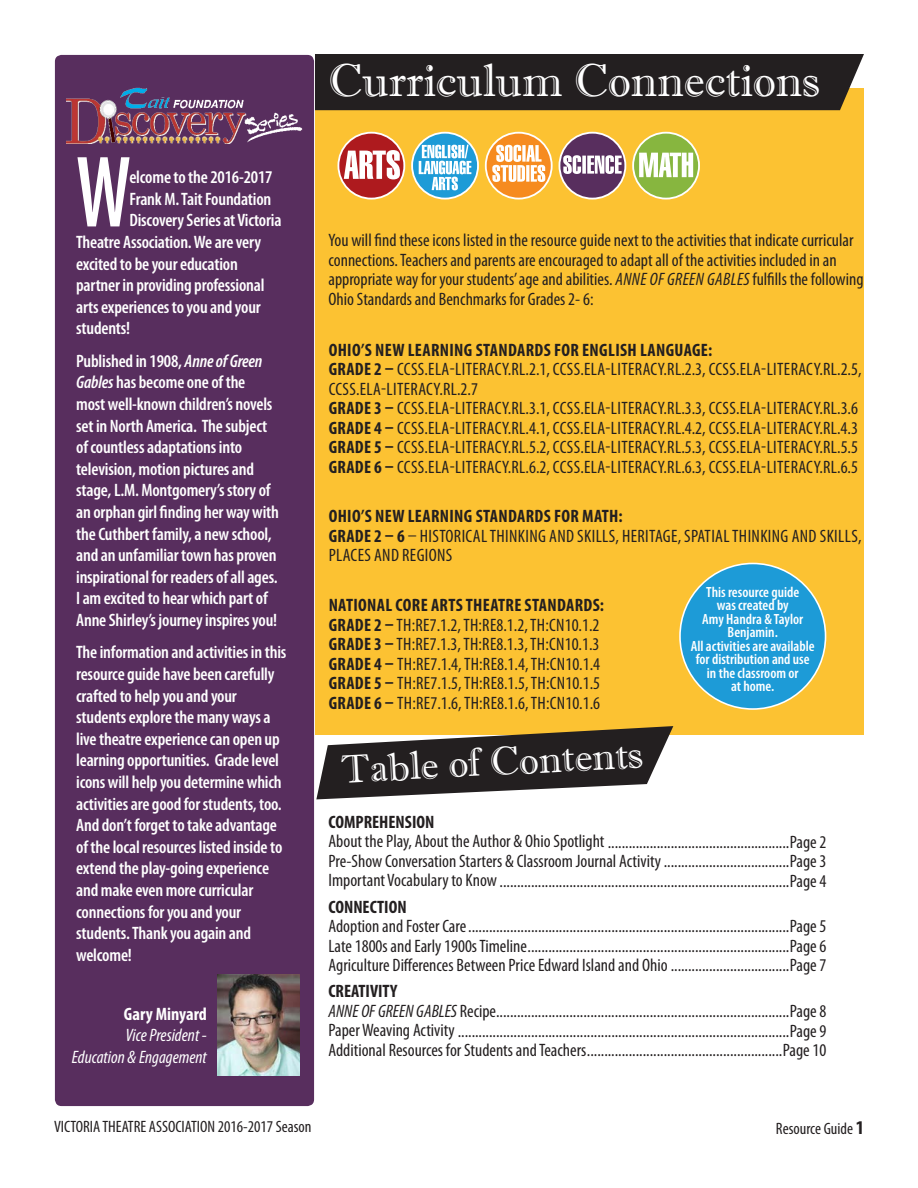
<style>
.page{position:relative;width:918px;height:1188px;background:#fff}
.page>*{position:absolute;margin:0;border:0;box-sizing:border-box;transform-origin:0 0}
.t1{font:600 condensed 102.6px "Myriad Pro";color:#fff;scale:.8 1}
.t2{font:46.2px "Imprint MT Shadow";color:#fff}
.t3{font:39.9px "Imprint MT Shadow";color:#fff}
.t4{font:condensed 18px/19.5px "Myriad Pro";color:#231f20}
.t5{font:600 condensed 18px/21.6px "Myriad Pro";letter-spacing:-.01em;color:#fff}
.t6{font:condensed 18px/19.5px "Myriad Pro";letter-spacing:.02em;color:#231f20}
.t7{font:700 condensed 18px "Myriad Pro";letter-spacing:.02em;color:#231f20}
.t8{font:italic condensed 18px/21.6px "Myriad Pro";color:#fff;text-align:right}
.t9{font:700 condensed 18px "Myriad Pro";color:#231f20}
.t10{font:condensed 16.5px "Myriad Pro";color:#231f20}
.t11{font:600 condensed 14.85px/13.5px "Myriad Pro";color:#fff;text-align:center}
.s1{font-style:italic}
.s2{font-weight:700;font-style:normal}
.s3{font-weight:700}
.s4{font-weight:700;font-size:19.5px}
</style>
<div class="page">
<div style="left:54px;top:54px;width:261px;height:1053px;background:#582e5e;border-radius:8px"></div>
<div style="left:53px;top:53px;width:263px;height:1055px;border:2px solid #fff;border-radius:8px"></div>
<img style="left:218px;top:974px;width:82px;height:101px">
<img style="left:67px;top:88px;width:236px;height:56px">
<div style="left:315px;top:88px;width:549px;height:647px;background:#fcc232"></div>
<div style="left:315px;top:54px;width:549px;height:56px;background:#231f20"></div>
<svg style="left:486px;top:133px;width:66px;height:66px"></svg>
<div style="left:485px;top:132px;width:68px;height:68px;border:2px solid #fff;border-radius:50%"></div>
<svg style="left:492px;top:145px;width:53px;height:37px;background:#fbcea0"></svg>
<div style="left:559px;top:133px;width:66px;height:66px;background:#582e5e;border-radius:50%"></div>
<div style="left:559px;top:132px;width:67px;height:68px;border:2px solid #fff;border-radius:50%"></div>
<svg style="left:563px;top:155px;width:59px;height:19px"></svg>
<svg style="left:633px;top:133px;width:66px;height:66px;background:#90bb4e"></svg>
<div style="left:632px;top:132px;width:68px;height:68px;border:2px solid #fff;border-radius:50%"></div>
<svg style="left:639px;top:153px;width:54px;height:24px"></svg>
<svg style="left:412px;top:133px;width:66px;height:66px"></svg>
<div style="left:411px;top:132px;width:68px;height:68px;border:2px solid #fff;border-radius:50%"></div>
<svg style="left:419px;top:145px;width:52px;height:45px;background:#8dccea"></svg>
<div style="left:338px;top:133px;width:66px;height:66px;background:#ae1a1e;border-radius:50%"></div>
<div style="left:337px;top:132px;width:68px;height:68px;border:2px solid #fff;border-radius:50%"></div>
<svg style="left:344px;top:150px;width:56px;height:29px"></svg>
<svg style="left:316px;top:726px;width:357px;height:73px"></svg>
<div style="left:680px;top:563px;width:146px;height:146px;background:#1d9bd7;border-radius:50%"></div>
<p class="t1" style="left:76px;top:129px;width:70px">W</p>
<p class="t5" style="left:129px;top:166px;width:145px">elcome to the 2016-2017</p>
<p class="t5" style="left:129px;top:188px;width:144px">Frank M. Tait Foundation</p>
<p class="t5" style="left:129px;top:209px;width:154px">Discovery Series at Victoria</p>
<p class="t5" style="left:76px;top:231px;width:186px">Theatre Association. We are very</p>
<p class="t5" style="left:76px;top:253px;width:163px">excited to be your education</p>
<p class="t5" style="left:76px;top:274px;width:190px">partner in providing professional</p>
<p class="t5" style="left:76px;top:296px;width:186px">arts experiences to you and your</p>
<p class="t5" style="left:76px;top:317px;width:56px">students!</p>
<p class="t5" style="left:76px;top:350px;width:204px">Published in 1908, <span class="s1">Anne of Green Gables</span> has become one of the most well-known children’s novels set in North America. The subject of countless adaptations into television, motion pictures and stage, L.M. Montgomery’s story of an orphan girl finding her way with the Cuthbert family, a new school, and an unfamiliar town has proven inspirational for readers of all ages.<br>I am excited to hear which part of Anne Shirley’s journey inspires you!</p>
<p class="t5" style="left:76px;top:641px;width:212px">The information and activities in this resource guide have been carefully crafted to help you and your students explore the many ways a live theatre experience can open up learning opportunities. Grade level icons will help you determine which activities are good for students, too.<br>And don’t forget to take advantage of the local resources listed inside to extend the play-going experience and make even more curricular connections for you and your students. Thank you again and welcome!</p>
<p class="t8" style="left:72px;top:1003px;width:137px"><span class="s2">Gary Minyard<br></span>Vice President -<br>Education &amp; Engagement</p>
<p class="t2" style="left:328px;top:53px;width:493px">Curriculum Connections</p>
<p class="t4" style="left:328px;top:230px;width:537px">You will find these icons listed in the resource guide next to the activities that indicate curricular connections. Teachers and parents are encouraged to adapt all of the activities included in an appropriate way for your students’ age and abilities. <span class="s1">ANNE OF GREEN GABLES</span> fulfills the following Ohio Standards and Benchmarks for Grades 2- 6:</p>
<p class="t7" style="left:329px;top:339px;width:385px">OHIO’S NEW LEARNING STANDARDS FOR ENGLISH LANGUAGE:</p>
<p class="t6" style="left:329px;top:359px;width:534px"><span class="s3">GRADE 2 –</span> CCSS.ELA-LITERACY.RL.2.1, CCSS.ELA-LITERACY.RL.2.3, CCSS.ELA-LITERACY.RL.2.5,<br>CCSS.ELA-LITERACY.RL.2.7</p>
<p class="t6" style="left:329px;top:398px;width:531px"><span class="s3">GRADE 3 –</span> CCSS.ELA-LITERACY.RL.3.1, CCSS.ELA-LITERACY.RL.3.3, CCSS.ELA-LITERACY.RL.3.6</p>
<p class="t6" style="left:329px;top:418px;width:531px"><span class="s3">GRADE 4 –</span> CCSS.ELA-LITERACY.RL.4.1, CCSS.ELA-LITERACY.RL.4.2, CCSS.ELA-LITERACY.RL.4.3</p>
<p class="t6" style="left:329px;top:437px;width:531px"><span class="s3">GRADE 5 –</span> CCSS.ELA-LITERACY.RL.5.2, CCSS.ELA-LITERACY.RL.5.3, CCSS.ELA-LITERACY.RL.5.5</p>
<p class="t6" style="left:329px;top:457px;width:531px"><span class="s3">GRADE 6 –</span> CCSS.ELA-LITERACY.RL.6.2, CCSS.ELA-LITERACY.RL.6.3, CCSS.ELA-LITERACY.RL.6.5</p>
<p class="t7" style="left:329px;top:505px;width:296px">OHIO’S NEW LEARNING STANDARDS FOR MATH:</p>
<p class="t6" style="left:329px;top:526px;width:534px"><span class="s3">GRADE 2 – 6</span> – HISTORICAL THINKING AND SKILLS, HERITAGE, SPATIAL THINKING AND SKILLS,<br>PLACES AND REGIONS</p>
<p class="t7" style="left:329px;top:594px;width:277px">NATIONAL CORE ARTS THEATRE STANDARDS:</p>
<p class="t6" style="left:329px;top:615px;width:272px"><span class="s3">GRADE 2 –</span> TH:RE7.1.2, TH:RE8.1.2, TH:CN10.1.2</p>
<p class="t6" style="left:329px;top:635px;width:272px"><span class="s3">GRADE 3 –</span> TH:RE7.1.3, TH:RE8.1.3, TH:CN10.1.3</p>
<p class="t6" style="left:329px;top:654px;width:273px"><span class="s3">GRADE 4 –</span> TH:RE7.1.4, TH:RE8.1.4, TH:CN10.1.4</p>
<p class="t6" style="left:329px;top:674px;width:273px"><span class="s3">GRADE 5 –</span> TH:RE7.1.5, TH:RE8.1.5, TH:CN10.1.5</p>
<p class="t6" style="left:329px;top:693px;width:273px"><span class="s3">GRADE 6 –</span> TH:RE7.1.6, TH:RE8.1.6, TH:CN10.1.6</p>
<p class="t11" style="left:706px;top:585px;width:95px">This resource guide</p>
<p class="t11" style="left:717px;top:599px;width:73px">was created by</p>
<p class="t11" style="left:702px;top:612px;width:103px">Amy Handra &amp; Taylor<br>Benjamin.</p>
<p class="t11" style="left:691px;top:639px;width:126px">All activities are available</p>
<p class="t11" style="left:696px;top:653px;width:115px">for distribution and use</p>
<p class="t11" style="left:707px;top:666px;width:93px">in the classroom or</p>
<p class="t11" style="left:731px;top:680px;width:45px">at home.</p>
<p class="t3" style="left:340px;top:746px;width:304px;rotate:-3deg">Table of Contents</p>
<p class="t9" style="left:328px;top:811px;width:107px">COMPREHENSION</p>
<p class="t4" style="left:328px;top:832px;width:500px">About the Play, About the Author &amp; Ohio Spotlight ....................................................Page 2</p>
<p class="t4" style="left:328px;top:851px;width:500px">Pre-Show Conversation Starters &amp; Classroom Journal Activity....................................Page 3</p>
<p class="t4" style="left:328px;top:871px;width:500px">Important Vocabulary to Know...................................................................................Page 4</p>
<p class="t9" style="left:328px;top:896px;width:80px">CONNECTION</p>
<p class="t4" style="left:328px;top:916px;width:500px">Adoption and Foster Care............................................................................................Page 5</p>
<p class="t4" style="left:328px;top:936px;width:500px">Late 1800s and Early 1900s Timeline...........................................................................Page 6</p>
<p class="t4" style="left:328px;top:955px;width:500px">Agriculture Differences Between Price Edward Island and Ohio ..................................Page 7</p>
<p class="t9" style="left:328px;top:980px;width:71px">CREATIVITY</p>
<p class="t4" style="left:328px;top:1001px;width:499px"><span class="s1">ANNE OF GREEN GABLES</span> Recipe....................................................................................Page 8</p>
<p class="t4" style="left:328px;top:1021px;width:500px">Paper Weaving Activity ...............................................................................................Page 9</p>
<p class="t4" style="left:328px;top:1040px;width:500px">Additional Resources for Students and Teachers........................................................Page 10</p>
<p class="t10" style="left:54px;top:1116px;width:259px">VICTORIA THEATRE ASSOCIATION 2016-2017 Season</p>
<p class="t10" style="left:776px;top:1119px;width:90px">Resource Guide <span class="s4">1</span></p>
</div>
